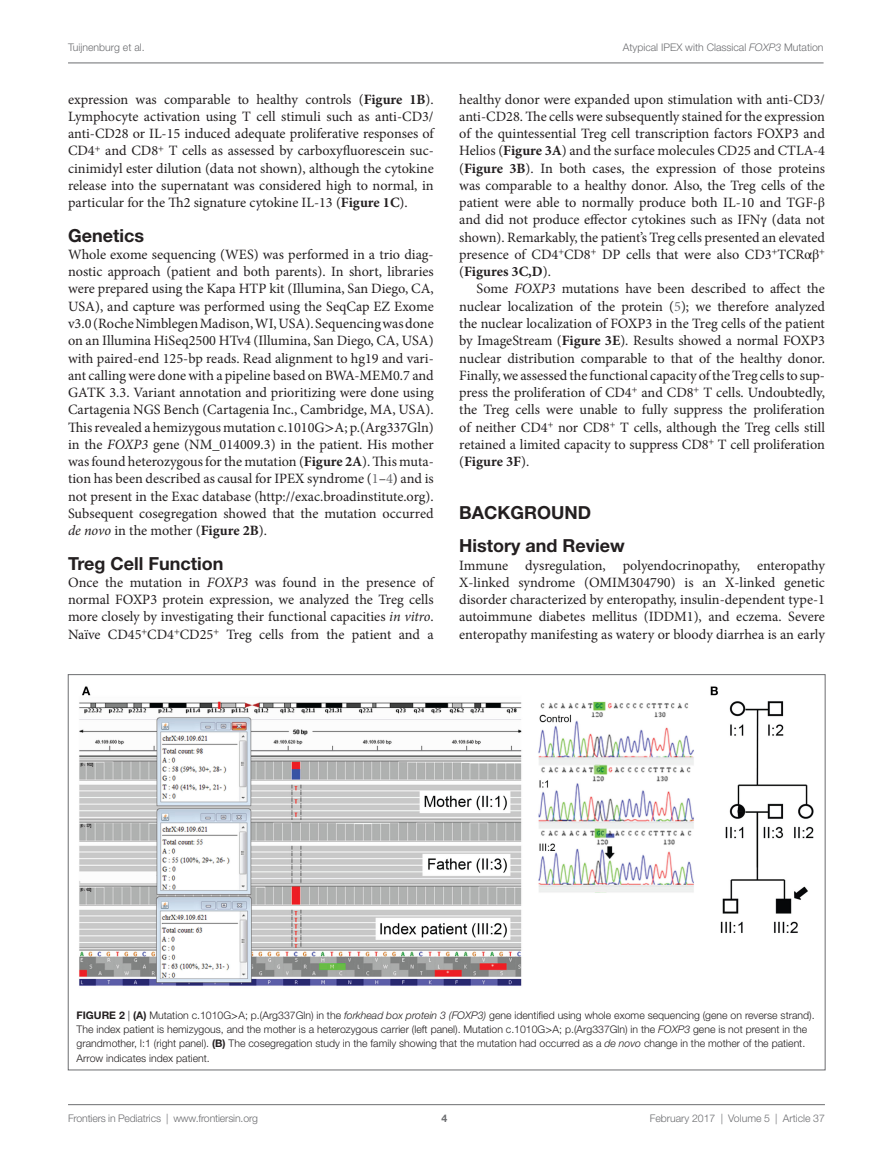
<style>
.page{position:relative;width:893px;height:1170px;background:#fff}
.page>*{position:absolute;margin:0;border:0;box-sizing:border-box;transform-origin:0 0}
.t1{font:700 18px/33.8px "Helvetica Neue LT Std";color:#231f20}
.t2{font:14.25px/17.2px "Minion Pro";color:#231f20;text-align:justify}
.t3{font:300 10.5px/14.2px "Helvetica Neue LT Std";color:#231f20}
.t4{font:300 10.5px "Helvetica Neue LT Std";color:#6c6d70}
.t5{font:700 10.5px "Helvetica Neue LT Std";color:#6c6d70}
.s1{font-style:italic}
.s2{font-weight:700}
.s3{font-family:"STIX General"}
.s4{color:#6c6d70}
.s5{font-family:"STIX General";font-weight:400}
</style>
<div class="page">
<img style="left:79px;top:686px;width:735px;height:300px">
<hr style="left:68px;top:63px;width:756px;height:1px;background:#6c6d70">
<hr style="left:68px;top:1104px;width:757px;height:1px;background:#6c6d70">
<p class="t4" style="left:68px;top:41px;width:78px">Tuijnenburg et al.</p>
<p class="t4" style="left:623px;top:41px;width:202px">Atypical IPEX with Classical <span class="s1">FOXP3</span> Mutation</p>
<p class="t2" style="left:68px;top:90px;width:367px">expression was comparable to healthy controls (<span class="s2">Figure 1B</span>).<br>Lymphocyte activation using T cell stimuli such as anti-CD3/ anti-CD28 or IL-15 induced adequate proliferative responses of CD4<sup>+</sup> and CD8<sup>+</sup> T cells as assessed by carboxyfluorescein suc&shy;cinimidyl ester dilution (data not shown), although the cytokine release into the supernatant was considered high to normal, in particular for the Th2 signature cytokine IL-13 (<span class="s2">Figure 1C</span>).</p>
<p class="t1" style="left:68px;top:218px;width:77px">Genetics</p>
<p class="t2" style="left:68px;top:246px;width:367px">Whole exome sequencing (WES) was performed in a trio diag&shy;nostic approach (patient and both parents). In short, libraries were prepared using the Kapa HTP kit (Illumina, San Diego, CA, USA), and capture was performed using the SeqCap EZ Exome v3.0 (Roche Nimblegen Madison, WI, USA). Sequencing was done on an Illumina HiSeq2500 HTv4 (Illumina, San Diego, CA, USA) with paired-end 125-bp reads. Read alignment to hg19 and vari&shy;ant calling were done with a pipeline based on BWA-MEM0.7 and GATK 3.3. Variant annotation and prioritizing were done using Cartagenia NGS Bench (Cartagenia Inc., Cambridge, MA, USA).<br>This revealed a hemizygous mutation c.1010G<span class="s3">&gt;</span>A; p.(Arg337Gln) in the <span class="s1">FOXP3</span> gene (NM_014009.3) in the patient. His mother was found heterozygous for the mutation (<span class="s2">Figure 2A</span>). This muta&shy;tion has been described as causal for IPEX syndrome (<span class="s4">1</span>–<span class="s4">4</span>) and is not present in the Exac database (http://exac.broadinstitute.org).<br>Subsequent cosegregation showed that the mutation occurred <span class="s1">de novo</span> in the mother (<span class="s2">Figure 2B</span>).</p>
<p class="t1" style="left:68px;top:546px;width:157px">Treg Cell Function</p>
<p class="t2" style="left:68px;top:573px;width:367px">Once the mutation in <span class="s1">FOXP3</span> was found in the presence of normal FOXP3 protein expression, we analyzed the Treg cells more closely by investigating their functional capacities <span class="s1">in vitro</span>.<br>Naïve CD45<sup>+</sup>CD4<sup>+</sup>CD25<sup>+</sup> Treg cells from the patient and a</p>
<p class="t2" style="left:459px;top:90px;width:367px">healthy donor were expanded upon stimulation with anti-CD3/ anti-CD28. The cells were subsequently stained for the expression of the quintessential Treg cell transcription factors FOXP3 and Helios (<span class="s2">Figure 3A</span>) and the surface molecules CD25 and CTLA-4 (<span class="s2">Figure 3B</span>). In both cases, the expression of those proteins was comparable to a healthy donor. Also, the Treg cells of the patient were able to normally produce both IL-10 and TGF-<span class="s3">β </span>and did not produce effector cytokines such as IFN<span class="s3">γ</span> (data not shown). Remarkably, the patient’s Treg cells presented an elevated presence of CD4<sup>+</sup>CD8<sup>+</sup> DP cells that were also CD3<sup>+</sup>TCR<span class="s3">αβ</span><sup>+ </sup>(<span class="s2">Figures 3C,D</span>).</p>
<p class="t2" style="left:459px;top:280px;width:367px;text-indent:17px">Some <span class="s1">FOXP3</span> mutations have been described to affect the nuclear localization of the protein (<span class="s4">5</span>); we therefore analyzed the nuclear localization of FOXP3 in the Treg cells of the patient by ImageStream (<span class="s2">Figure 3E</span>). Results showed a normal FOXP3 nuclear distribution comparable to that of the healthy donor.<br>Finally, we assessed the functional capacity of the Treg cells to sup&shy;press the proliferation of CD4<sup>+</sup> and CD8<sup>+</sup> T cells. Undoubtedly, the Treg cells were unable to fully suppress the proliferation of neither CD4<sup>+</sup> nor CD8<sup>+</sup> T cells, although the Treg cells still retained a limited capacity to suppress CD8<sup>+</sup> T cell proliferation (<span class="s2">Figure 3F</span>).</p>
<p class="t1" style="left:459px;top:495px;width:167px">BACKGROUND<br>History and Review</p>
<p class="t2" style="left:459px;top:556px;width:367px">Immune dysregulation, polyendocrinopathy, enteropathy X-linked syndrome (OMIM304790) is an X-linked genetic disorder characterized by enteropathy, insulin-dependent type-1 autoimmune diabetes mellitus (IDDM1), and eczema. Severe enteropathy manifesting as watery or bloody diarrhea is an early</p>
<p class="t3" style="left:77px;top:1007px;width:739px"><span class="s2">FIGURE 2</span> | <span class="s2">(A)</span> Mutation c.1010G<span class="s5">&gt;</span>A; p.(Arg337Gln) in the <span class="s1">forkhead box protein 3 (FOXP3)</span> gene identified using whole exome sequencing (gene on reverse strand).<br>The index patient is hemizygous, and the mother is a heterozygous carrier (left panel). Mutation c.1010G<span class="s5">&gt;</span>A; p.(Arg337Gln) in the <span class="s1">FOXP3</span> gene is not present in the grandmother, I:1 (right panel). <span class="s2">(B)</span> The cosegregation study in the family showing that the mutation had occurred as a <span class="s1">de novo</span> change in the mother of the patient.<br>Arrow indicates index patient.</p>
<p class="t4" style="left:68px;top:1111px;width:191px">Frontiers in Pediatrics | www.frontiersin.org</p>
<p class="t4" style="left:650px;top:1111px;width:177px">February 2017 | Volume 5 | Article 37</p>
<p class="t5" style="left:441px;top:1111px;width:7px">4</p>
</div>
